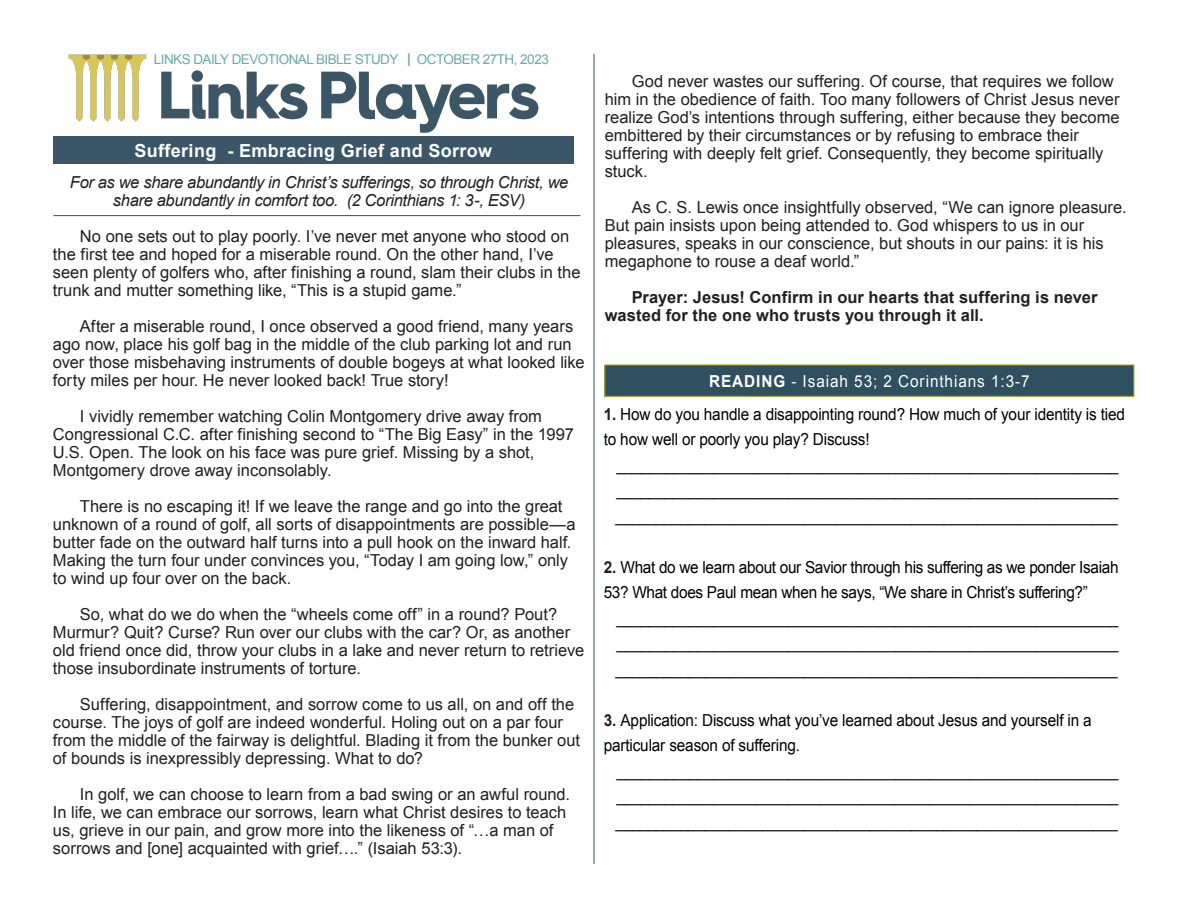
<style>
.page{position:relative;width:1188px;height:918px;background:#fff}
.page>*{position:absolute;margin:0;border:0;box-sizing:border-box;transform-origin:0 0}
.t1{font:700 18px "Arial";letter-spacing:.02em;color:#fff}
.t2{font:16.5px/18px "Arial";color:#231f20}
.t3{font:16.5px "Arial";color:#231f20;scale:.9 1}
.t4{font:16.5px/25.5px "Arial";letter-spacing:-.01em;color:#000;scale:.93 1}
.t5{font:italic 16.5px/18px "Arial";letter-spacing:-.02em;color:#231f20;text-align:center}
.t6{font:700 16.5px/18px "Arial";letter-spacing:.005em;color:#231f20}
.t7{font:16.5px "Arial";letter-spacing:.06em;color:#fff;scale:.93 1}
.t8{font:13.5px "Arial";letter-spacing:-.04em;color:#66abaa}
.s1{font-weight:700}
.s2{font-weight:700;color:#231f20}
</style>
<div class="page">
<img style="left:68px;top:54px;width:471px;height:79px">
<div style="left:605px;top:365px;width:529px;height:31px;background:#305060"></div>
<div style="left:604px;top:364px;width:530px;height:33px;border:1px solid #bfb930"></div>
<div style="left:53px;top:137px;width:521px;height:27px;background:#3a5667"></div>
<hr style="left:53px;top:215px;width:527px;height:1px;background:#305060">
<hr style="left:594px;top:54px;width:1px;height:810px;background:#305060">
<p class="t8" style="left:154px;top:51px;width:397px">LINKS DAILY DEVOTIONAL BIBLE STUDY <span class="s1">|</span> OCTOBER 27TH, 2023</p>
<p class="t1" style="left:134px;top:139px;width:359px">Suffering - Embracing Grief and Sorrow</p>
<p class="t5" style="left:70px;top:173px;width:500px">For as we share abundantly in Christ’s sufferings, so through Christ, we share abundantly in comfort too. (2 Corinthians 1: 3-, ESV)</p>
<p class="t2" style="left:53px;top:227px;width:529px;text-indent:27px">No one sets out to play poorly. I’ve never met anyone who stood on the first tee and hoped for a miserable round. On the other hand, I’ve seen plenty of golfers who, after finishing a round, slam their clubs in the trunk and mutter something like, “This is a stupid game.”</p>
<p class="t2" style="left:53px;top:317px;width:533px;text-indent:27px">After a miserable round, I once observed a good friend, many years ago now, place his golf bag in the middle of the club parking lot and run over those misbehaving instruments of double bogeys at what looked like forty miles per hour. He never looked back! True story!</p>
<p class="t2" style="left:53px;top:407px;width:523px;text-indent:27px">I vividly remember watching Colin Montgomery drive away from Congressional C.C. after finishing second to “The Big Easy” in the 1997<br>U.S. Open. The look on his face was pure grief. Missing by a shot, Montgomery drove away inconsolably.</p>
<p class="t2" style="left:53px;top:497px;width:524px;text-indent:27px">There is no escaping it! If we leave the range and go into the great unknown of a round of golf, all sorts of disappointments are possible—a butter fade on the outward half turns into a pull hook on the inward half.<br>Making the turn four under convinces you, “Today I am going low,” only to wind up four over on the back.</p>
<p class="t2" style="left:53px;top:605px;width:533px;text-indent:27px">So, what do we do when the “wheels come off” in a round? Pout?<br>Murmur? Quit? Curse? Run over our clubs with the car? Or, as another old friend once did, throw your clubs in a lake and never return to retrieve those insubordinate instruments of torture.</p>
<p class="t2" style="left:53px;top:695px;width:529px;text-indent:27px">Suffering, disappointment, and sorrow come to us all, on and off the course. The joys of golf are indeed wonderful. Holing out on a par four from the middle of the fairway is delightful. Blading it from the bunker out of bounds is inexpressibly depressing. What to do?</p>
<p class="t2" style="left:53px;top:785px;width:519px;text-indent:27px">In golf, we can choose to learn from a bad swing or an awful round.<br>In life, we can embrace our sorrows, learn what Christ desires to teach us, grieve in our pain, and grow more into the likeness of “…a man of sorrows and [one] acquainted with grief….” (Isaiah 53:3).</p>
<p class="t2" style="left:605px;top:73px;width:516px;text-indent:27px">God never wastes our suffering. Of course, that requires we follow him in the obedience of faith. Too many followers of Christ Jesus never realize God’s intentions through suffering, either because they become embittered by their circumstances or by refusing to embrace their suffering with deeply felt grief. Consequently, they become spiritually stuck.</p>
<p class="t2" style="left:605px;top:199px;width:523px;text-indent:27px">As C. S. Lewis once insightfully observed, “We can ignore pleasure.<br>But pain insists upon being attended to. God whispers to us in our pleasures, speaks in our conscience, but shouts in our pains: it is his megaphone to rouse a deaf world.”</p>
<p class="t6" style="left:605px;top:289px;width:494px;text-indent:27px">Prayer: Jesus! Confirm in our hearts that suffering is never wasted for the one who trusts you through it all.</p>
<p class="t7" style="left:709px;top:370px;width:346px"><span class="s1">READING</span> - Isaiah 53; 2 Corinthians 1:3-7</p>
<p class="t4" style="left:604px;top:401px;width:562px"><span class="s2">1.</span> How do you handle a disappointing round? How much of your identity is tied to how well or poorly you play? Discuss!</p>
<p class="t3" style="left:617px;top:454px;width:559px">_____________________________________________________________</p>
<p class="t3" style="left:617px;top:479px;width:559px">_____________________________________________________________</p>
<p class="t3" style="left:616px;top:505px;width:559px">_____________________________________________________________</p>
<p class="t4" style="left:604px;top:554px;width:555px"><span class="s2">2.</span> What do we learn about our Savior through his suffering as we ponder Isaiah<br>53? What does Paul mean when he says, “We share in Christ’s suffering?”</p>
<p class="t3" style="left:617px;top:607px;width:559px">_____________________________________________________________</p>
<p class="t3" style="left:617px;top:632px;width:559px">_____________________________________________________________</p>
<p class="t3" style="left:616px;top:658px;width:559px">_____________________________________________________________</p>
<p class="t4" style="left:604px;top:707px;width:526px"><span class="s2">3.</span> Application: Discuss what you’ve learned about Jesus and yourself in a particular season of suffering.</p>
<p class="t3" style="left:617px;top:760px;width:559px">_____________________________________________________________</p>
<p class="t3" style="left:617px;top:785px;width:559px">_____________________________________________________________</p>
<p class="t3" style="left:616px;top:811px;width:559px">_____________________________________________________________</p>
</div>
